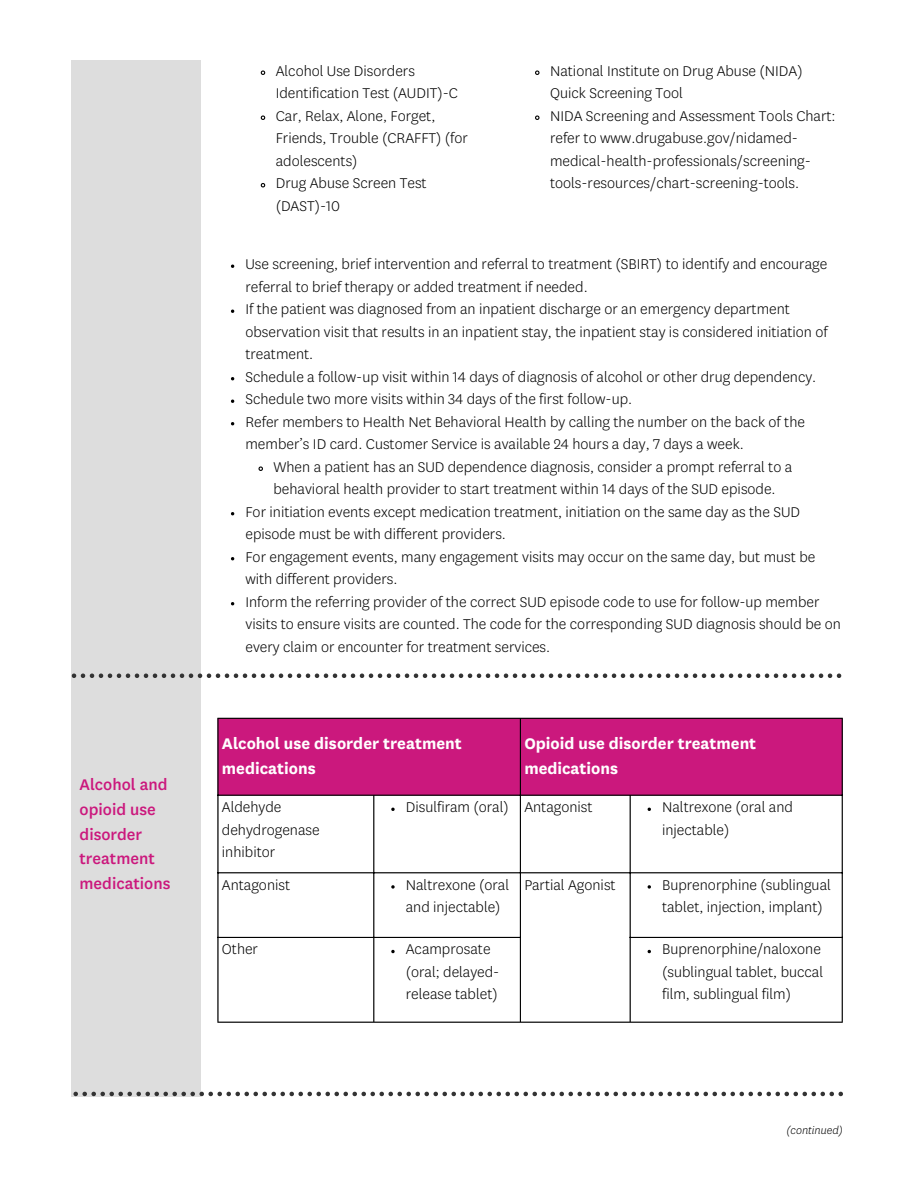
<style>
.page{position:relative;width:918px;height:1188px;background:#fff}
.page>*{position:absolute;margin:0;border:0;box-sizing:border-box;transform-origin:0 0}
.t1{font:700 18px/24.8px "Centene Sans";color:#fff}
.t2{font:500 18px/24.8px "Centene Sans";color:#cb187d}
.t3{font:300 16.5px/22.5px "Centene Sans";color:#000}
.t4{font:italic 300 12.45px "Centene Sans";color:#000}
</style>
<div class="page">
<div style="left:72px;top:60px;width:129px;height:1036px;background:#ddd"></div>
<svg style="left:72px;top:674px;width:769px;height:4px"></svg>
<div style="left:219px;top:719px;width:623px;height:76px;background:#cb187d"></div>
<hr style="left:217px;top:719px;width:2px;height:303px;background:#000">
<hr style="left:373px;top:796px;width:1px;height:226px;background:#000">
<hr style="left:520px;top:719px;width:1px;height:303px;background:#000">
<hr style="left:630px;top:796px;width:1px;height:226px;background:#000">
<hr style="left:842px;top:719px;width:1px;height:303px;background:#000">
<hr style="left:217px;top:718px;width:626px;height:1px;background:#000">
<hr style="left:217px;top:795px;width:626px;height:1px;background:#000">
<hr style="left:217px;top:872px;width:626px;height:1px;background:#000">
<hr style="left:217px;top:937px;width:304px;height:1px;background:#000">
<hr style="left:630px;top:937px;width:213px;height:1px;background:#000">
<hr style="left:217px;top:1022px;width:626px;height:1px;background:#000">
<svg style="left:73px;top:1092px;width:770px;height:4px"></svg>
<svg style="left:260px;top:70px;width:6px;height:5px"></svg>
<svg style="left:260px;top:115px;width:6px;height:5px"></svg>
<svg style="left:260px;top:183px;width:6px;height:5px"></svg>
<svg style="left:535px;top:70px;width:5px;height:5px"></svg>
<svg style="left:535px;top:115px;width:5px;height:5px"></svg>
<svg style="left:258px;top:466px;width:5px;height:5px"></svg>
<svg style="left:391px;top:808px;width:4px;height:3px"></svg>
<svg style="left:391px;top:885px;width:4px;height:4px"></svg>
<svg style="left:648px;top:885px;width:3px;height:4px"></svg>
<svg style="left:391px;top:950px;width:4px;height:3px"></svg>
<h2 class="t2" style="left:80px;top:773px;width:92px">Alcohol and opioid use disorder treatment medications</h2>
<p class="t3" style="left:276px;top:60px;width:184px">Alcohol Use Disorders<br>Identification Test (AUDIT)-C</p>
<p class="t3" style="left:276px;top:105px;width:194px">Car, Relax, Alone, Forget,<br>Friends, Trouble (CRAFFT) (for adolescents)</p>
<p class="t3" style="left:276px;top:173px;width:152px">Drug Abuse Screen Test (DAST)-10</p>
<p class="t3" style="left:550px;top:60px;width:254px">National Institute on Drug Abuse (NIDA)<br>Quick Screening Tool</p>
<p class="t3" style="left:550px;top:105px;width:287px">NIDA Screening and Assessment Tools Chart: refer to www.drugabuse.gov/nidamed&shy;medical-health-professionals/screening&shy;tools-resources/chart-screening-tools.</p>
<p class="t3" style="left:245px;top:254px;width:583px">Use screening, brief intervention and referral to treatment (SBIRT) to identify and encourage referral to brief therapy or added treatment if needed.</p>
<p class="t3" style="left:245px;top:299px;width:584px">If the patient was diagnosed from an inpatient discharge or an emergency department observation visit that results in an inpatient stay, the inpatient stay is considered initiation of treatment.</p>
<p class="t3" style="left:245px;top:366px;width:572px">Schedule a follow-up visit within 14 days of diagnosis of alcohol or other drug dependency.</p>
<p class="t3" style="left:245px;top:389px;width:388px">Schedule two more visits within 34 days of the first follow-up.</p>
<p class="t3" style="left:245px;top:411px;width:561px">Refer members to Health Net Behavioral Health by calling the number on the back of the member’s ID card. Customer Service is available 24 hours a day, 7 days a week.</p>
<p class="t3" style="left:274px;top:456px;width:520px">When a patient has an SUD dependence diagnosis, consider a prompt referral to a behavioral health provider to start treatment within 14 days of the SUD episode.</p>
<p class="t3" style="left:245px;top:501px;width:556px">For initiation events except medication treatment, initiation on the same day as the SUD episode must be with different providers.</p>
<p class="t3" style="left:245px;top:546px;width:571px">For engagement events, many engagement visits may occur on the same day, but must be with different providers.</p>
<p class="t3" style="left:245px;top:591px;width:597px">Inform the referring provider of the correct SUD episode code to use for follow-up member visits to ensure visits are counted. The code for the corresponding SUD diagnosis should be on every claim or encounter for treatment services.</p>
<p class="t1" style="left:222px;top:732px;width:241px">Alcohol use disorder treatment medications</p>
<p class="t1" style="left:524px;top:732px;width:233px">Opioid use disorder treatment medications</p>
<p class="t3" style="left:222px;top:797px;width:99px">Aldehyde dehydrogenase inhibitor</p>
<p class="t3" style="left:406px;top:797px;width:104px">Disulfiram (oral)</p>
<p class="t3" style="left:524px;top:797px;width:70px">Antagonist</p>
<p class="t3" style="left:662px;top:797px;width:132px">Naltrexone (oral and injectable)</p>
<p class="t3" style="left:222px;top:874px;width:70px">Antagonist</p>
<p class="t3" style="left:406px;top:874px;width:105px">Naltrexone (oral and injectable)</p>
<p class="t3" style="left:524px;top:874px;width:93px">Partial Agonist</p>
<p class="t3" style="left:662px;top:874px;width:170px">Buprenorphine (sublingual tablet, injection, implant)</p>
<p class="t3" style="left:222px;top:939px;width:38px">Other</p>
<p class="t3" style="left:406px;top:939px;width:95px">Acamprosate (oral; delayed&shy;release tablet)</p>
<p class="t3" style="left:662px;top:939px;width:162px">Buprenorphine/naloxone (sublingual tablet, buccal film, sublingual film)</p>
<p class="t4" style="left:787px;top:1125px;width:58px">(continued)</p>
</div>
